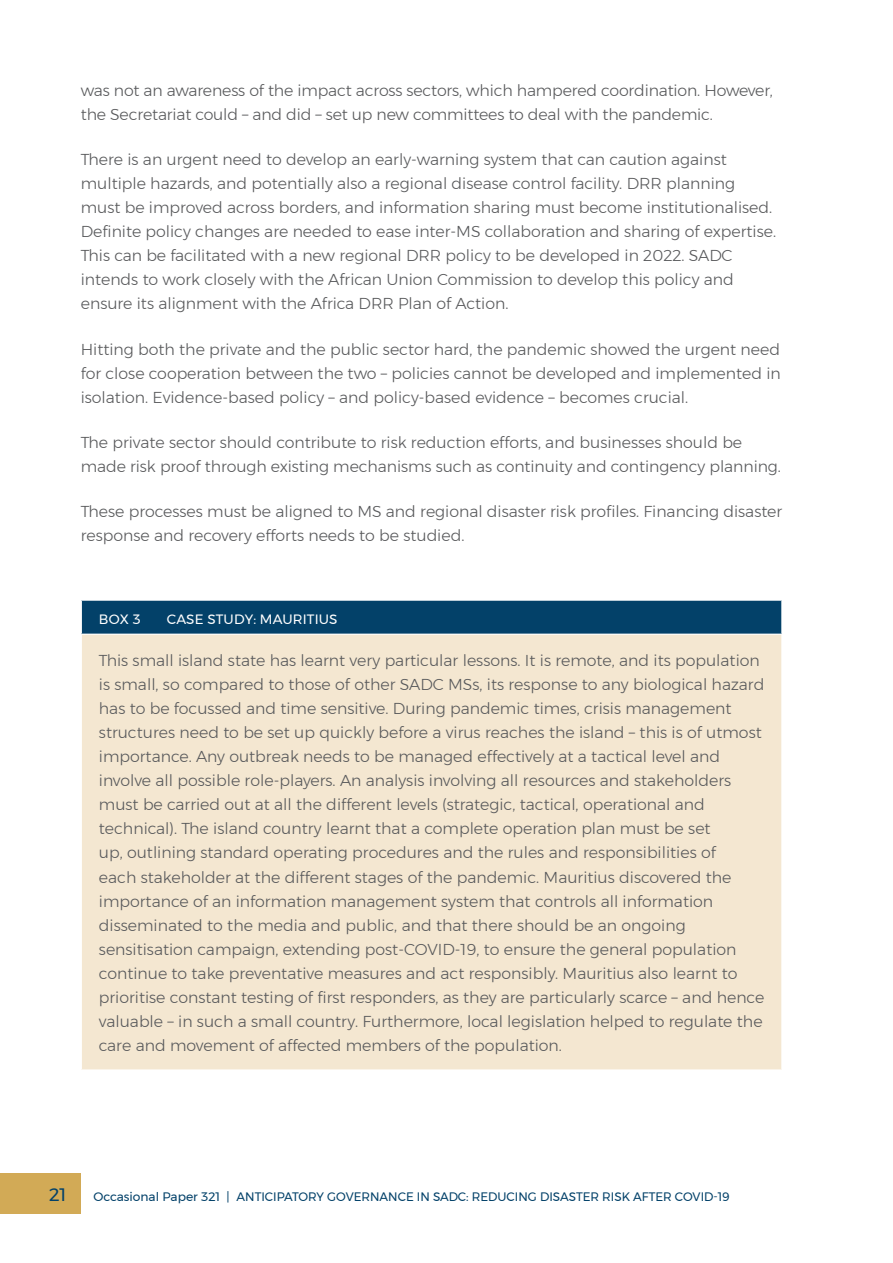
<style>
.page{position:relative;width:893px;height:1263px;background:#fff}
.page>*{position:absolute;margin:0;border:0;box-sizing:border-box;transform-origin:0 0}
.t1{font:18px "Montserrat";color:#034169}
.t2{font:300 15.75px/24px "Montserrat";color:#58595b}
.t3{font:13.5px "Montserrat";letter-spacing:.01em;color:#fff}
.t4{font:12.3px "Montserrat";color:#034169}
</style>
<div class="page">
<div style="left:0;top:1172px;width:81px;height:41px;background:#d2aa56"></div>
<div style="left:81px;top:600px;width:701px;height:34px;background:#034169"></div>
<div style="left:81px;top:634px;width:701px;height:436px;background:#f4e7d1"></div>
<hr style="left:81px;top:600px;width:701px;height:1px;background:#fff">
<hr style="left:81px;top:601px;width:1px;height:33px;background:#fff">
<hr style="left:781px;top:601px;width:1px;height:33px;background:#fff">
<hr style="left:81px;top:634px;width:701px;height:1px;background:#fff">
<hr style="left:81px;top:635px;width:1px;height:434px;background:#fff">
<hr style="left:781px;top:635px;width:1px;height:434px;background:#fff">
<hr style="left:81px;top:1069px;width:701px;height:1px;background:#fff">
<p class="t2" style="left:81px;top:78px;width:694px">was not an awareness of the impact across sectors, which hampered coordination. However, the Secretariat could – and did – set up new committees to deal with the pandemic.</p>
<p class="t2" style="left:81px;top:147px;width:697px">There is an urgent need to develop an early-warning system that can caution against multiple hazards, and potentially also a regional disease control facility. DRR planning must be improved across borders, and information sharing must become institutionalised.<br>Definite policy changes are needed to ease inter-MS collaboration and sharing of expertise.<br>This can be facilitated with a new regional DRR policy to be developed in 2022. SADC intends to work closely with the African Union Commission to develop this policy and ensure its alignment with the Africa DRR Plan of Action.</p>
<p class="t2" style="left:81px;top:337px;width:701px;text-align:justify">Hitting both the private and the public sector hard, the pandemic showed the urgent need for close cooperation between the two – policies cannot be developed and implemented in isolation. Evidence-based policy – and policy-based evidence – becomes crucial.</p>
<p class="t2" style="left:81px;top:430px;width:702px">The private sector should contribute to risk reduction efforts, and businesses should be made risk proof through existing mechanisms such as continuity and contingency planning.</p>
<p class="t2" style="left:81px;top:499px;width:703px">These processes must be aligned to MS and regional disaster risk profiles. Financing disaster response and recovery efforts needs to be studied.</p>
<p class="t3" style="left:99px;top:609px;width:43px">BOX 3</p>
<p class="t3" style="left:167px;top:609px;width:172px">CASE STUDY: MAURITIUS</p>
<p class="t2" style="left:99px;top:649px;width:667px">This small island state has learnt very particular lessons. It is remote, and its population is small, so compared to those of other SADC MSs, its response to any biological hazard has to be focussed and time sensitive. During pandemic times, crisis management structures need to be set up quickly before a virus reaches the island – this is of utmost importance. Any outbreak needs to be managed effectively at a tactical level and involve all possible role-players. An analysis involving all resources and stakeholders must be carried out at all the different levels (strategic, tactical, operational and technical). The island country learnt that a complete operation plan must be set<br>up, outlining standard operating procedures and the rules and responsibilities of<br>each stakeholder at the different stages of the pandemic. Mauritius discovered the importance of an information management system that controls all information disseminated to the media and public, and that there should be an ongoing sensitisation campaign, extending post-COVID-19, to ensure the general population continue to take preventative measures and act responsibly. Mauritius also learnt to prioritise constant testing of first responders, as they are particularly scarce – and hence valuable – in such a small country. Furthermore, local legislation helped to regulate the care and movement of affected members of the population.</p>
<p class="t1" style="left:49px;top:1181px;width:19px">21</p>
<p class="t4" style="left:94px;top:1187px;width:638px">Occasional Paper 321 | ANTICIPATORY GOVERNANCE IN SADC: REDUCING DISASTER RISK AFTER COVID-19</p>
</div>
